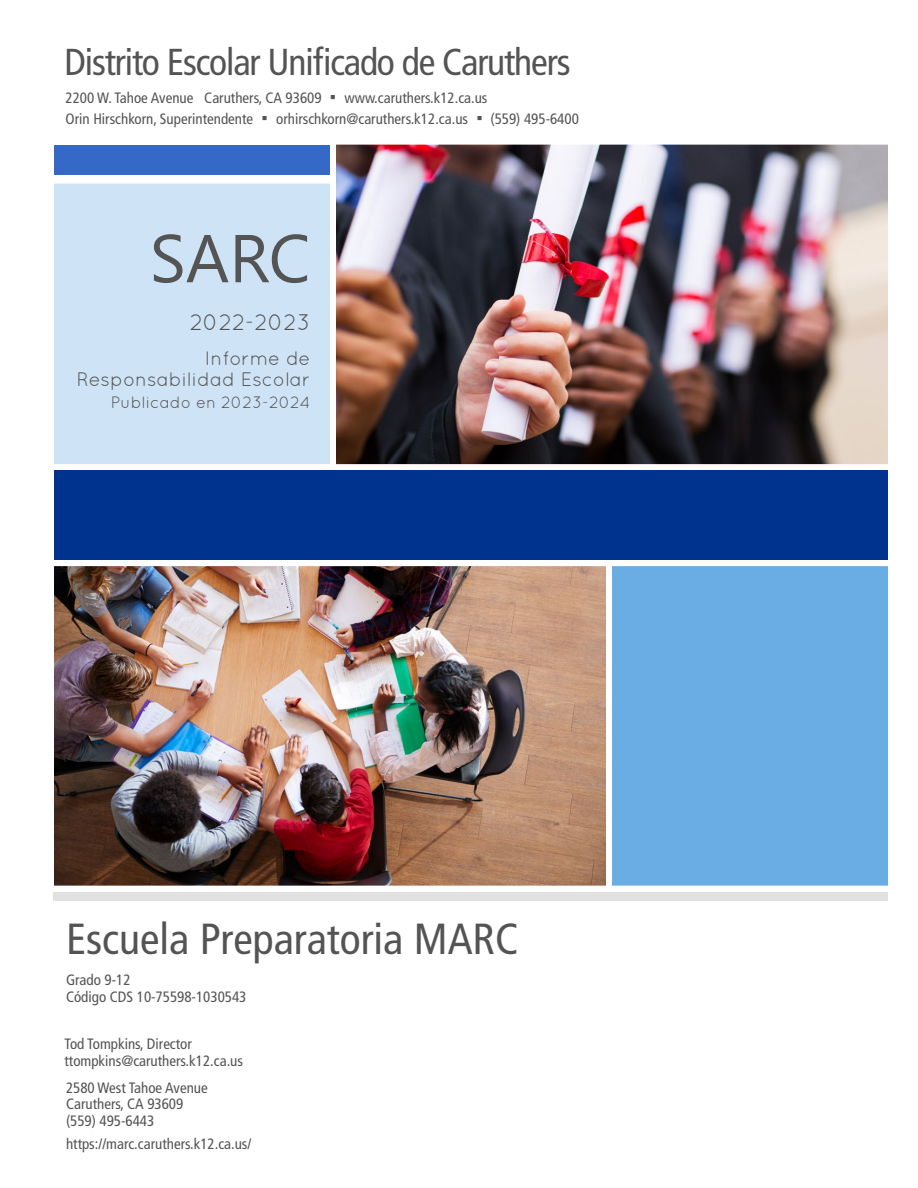
<style>
.page{position:relative;width:918px;height:1188px;background:#fff}
.page>*{position:absolute;margin:0;border:0;box-sizing:border-box;transform-origin:0 0}
.t1{font:condensed 43.5px "Frutiger LT Std";color:#545454}
.t2{font:condensed 37.5px "Frutiger LT Std";letter-spacing:-.03em;color:#545454}
.t3{font:22.5px "Quicksand";color:#545454}
.t4{font:19.5px/21px "Quicksand";color:#545454;text-align:right}
.t5{font:16.5px "Quicksand";color:#545454}
.t6{font:condensed 15px/16.5px "Frutiger LT Std";color:#545454}
.s1{font-family:"Arial";font-stretch:normal;font-size:18px}
</style>
<div class="page">
<div style="left:606px;top:560px;width:288px;height:332px;background:#6aade4;border:6px solid #fff"></div>
<img style="left:337px;top:146px;width:550px;height:317px">
<div style="left:330px;top:139px;width:564px;height:331px;border:6px solid #fff"></div>
<img style="left:55px;top:567px;width:550px;height:318px">
<div style="left:48px;top:560px;width:564px;height:332px;border:6px solid #fff"></div>
<div style="left:54px;top:145px;width:276px;height:30px;background:#3469c8"></div>
<div style="left:48px;top:178px;width:288px;height:292px;background:#cee4f6;border:6px solid #fff"></div>
<div style="left:53px;top:892px;width:835px;height:9px;background:#e1e1e1"></div>
<div style="left:54px;top:470px;width:834px;height:90px;background:#00338d"></div>
<h2 class="t2" style="left:64px;top:40px;width:508px">Distrito Escolar Unificado de Caruthers</h2>
<p class="t6" style="left:66px;top:111px;width:515px">Orin Hirschkorn, Superintendente <span class="s1">▪</span> orhirschkorn@caruthers.k12.ca.us <span class="s1">▪</span> (559) 495-6400</p>
<p class="t6" style="left:66px;top:89px;width:423px">2200 W. Tahoe Avenue Caruthers, CA 93609 <span class="s1">▪</span> www.caruthers.k12.ca.us</p>
<h3 class="t3" style="left:190px;top:309px;width:122px">2022-2023</h3>
<h3 class="t4" style="left:77px;top:348px;width:235px">Informe de<br>Responsabilidad Escolar</h3>
<p class="t5" style="left:111px;top:393px;width:201px">Publicado en 2023-2024</p>
<h1 class="t1" style="left:66px;top:914px;width:454px">Escuela Preparatoria MARC</h1>
<p class="t6" style="left:66px;top:972px;width:182px">Grado 9-12<br>Código CDS 10-75598-1030543</p>
<p class="t6" style="left:64px;top:1036px;width:180px">Tod Tompkins, Director ttompkins@caruthers.k12.ca.us</p>
<p class="t6" style="left:66px;top:1079px;width:143px">2580 West Tahoe Avenue<br>Caruthers, CA 93609 (559) 495-6443</p>
<p class="t6" style="left:66px;top:1136px;width:187px">https://marc.caruthers.k12.ca.us/</p>
</div>
